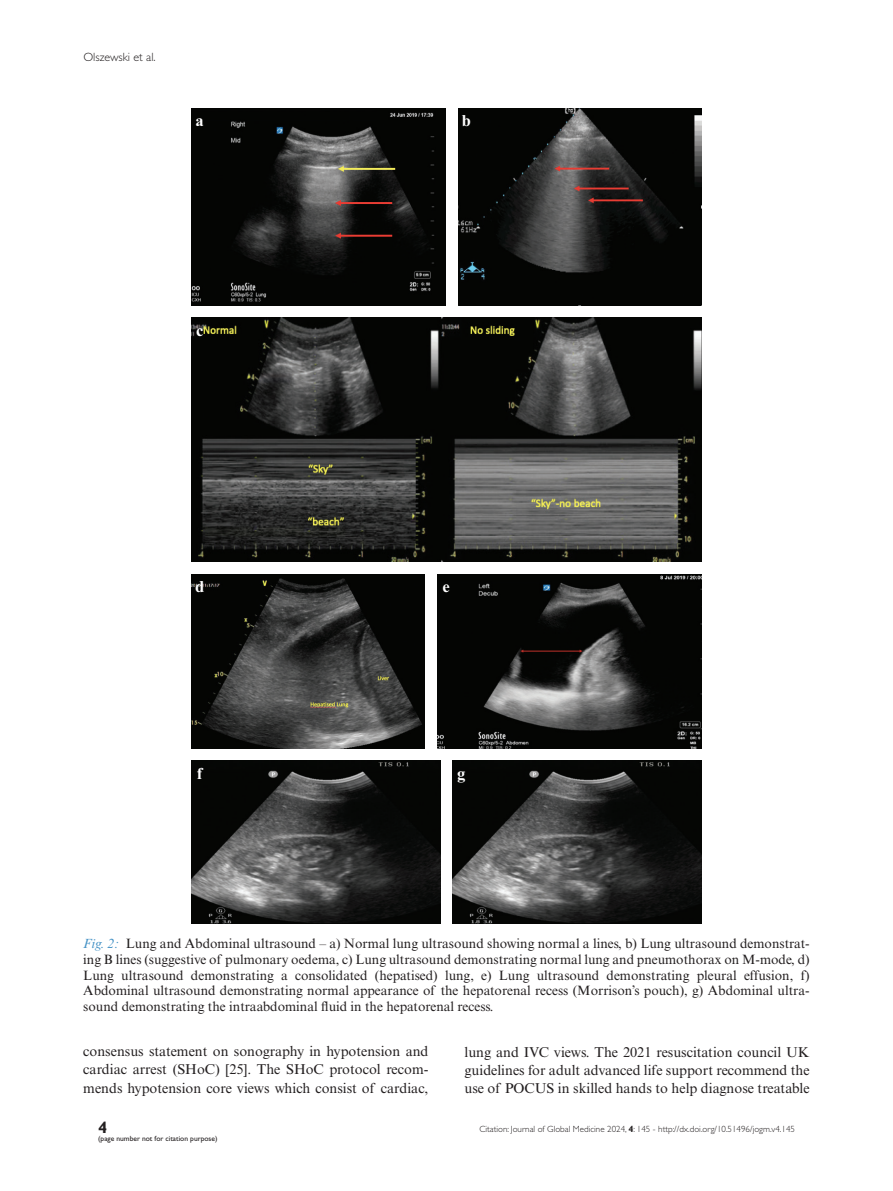
<style>
.page{position:relative;width:893px;height:1191px;background:#fff}
.page>*{position:absolute;margin:0;border:0;box-sizing:border-box;transform-origin:0 0}
.t1{font:700 16.5px "Times New Roman";color:#fff}
.t2{font:700 16.5px "Gill Sans Std";color:#231f20}
.Body_text_next{font:14.25px/18.3px "Times New Roman MT Std";color:#231f20;text-align:justify}
.FC{font:13.5px/15.8px "Times New Roman MT Std";color:#231f20;text-align:justify}
.t3{font:300 12px "Gill Sans Std";color:#231f20}
.t4{font:300 9px "Gill Sans Std";color:#231f20}
.t5{font:7.5px "Gill Sans Std";color:#231f20}
.s1{font-style:italic;color:#4693c6}
.s2{font-weight:700}
</style>
<div class="page">
<img style="left:191px;top:108px;width:254px;height:197px">
<img style="left:458px;top:108px;width:244px;height:197px">
<img style="left:191px;top:318px;width:511px;height:243px">
<img style="left:191px;top:574px;width:234px;height:174px">
<img style="left:438px;top:574px;width:264px;height:174px">
<img style="left:453px;top:761px;width:249px;height:162px">
<img style="left:191px;top:761px;width:249px;height:162px">
<p class="t3" style="left:83px;top:50px;width:74px">Olszewski et al.</p>
<p class="t1" style="left:196px;top:109px;width:10px">a</p>
<p class="t1" style="left:196px;top:318px;width:9px">c</p>
<p class="t1" style="left:462px;top:109px;width:11px">b</p>
<p class="t1" style="left:195px;top:575px;width:11px">d</p>
<p class="t1" style="left:442px;top:575px;width:9px">e</p>
<p class="t1" style="left:197px;top:761px;width:7px">f</p>
<p class="t1" style="left:457px;top:761px;width:10px">g</p>
<p class="FC" style="left:83px;top:935px;width:728px"><span class="s1">Fig. 2:</span> Lung and Abdominal ultrasound – a) Normal lung ultrasound showing normal a lines, b) Lung ultrasound demonstrat&shy;ing B lines (suggestive of pulmonary oedema, c) Lung ultrasound demonstrating normal lung and pneumothorax on M-mode, d)<br>Lung ultrasound demonstrating a consolidated (hepatised) lung, e) Lung ultrasound demonstrating pleural effusion, f)<br>Abdominal ultrasound demonstrating normal appearance of the hepatorenal recess (Morrison’s pouch), g) Abdominal ultra&shy;sound demonstrating the intraabdominal fluid in the hepatorenal recess.</p>
<p class="Body_text_next" style="left:83px;top:1042px;width:347px">consensus statement on sonography in hypotension and cardiac arrest (SHoC) [25]. The SHoC protocol recom&shy;mends hypotension core views which consist of cardiac,</p>
<p class="Body_text_next" style="left:464px;top:1042px;width:347px">lung and IVC views. The 2021 resuscitation council UK guidelines for adult advanced life support recommend the use of POCUS in skilled hands to help diagnose treatable</p>
<p class="t2" style="left:98px;top:1117px;width:11px">4</p>
<p class="t4" style="left:479px;top:1124px;width:317px">Citation: Journal of Global Medicine 2024, <span class="s2">4</span>: 145 - http://dx.doi.org/10.51496/jogm.v4.145</p>
<p class="t5" style="left:98px;top:1133px;width:121px">(page number not for citation purpose)</p>
</div>
